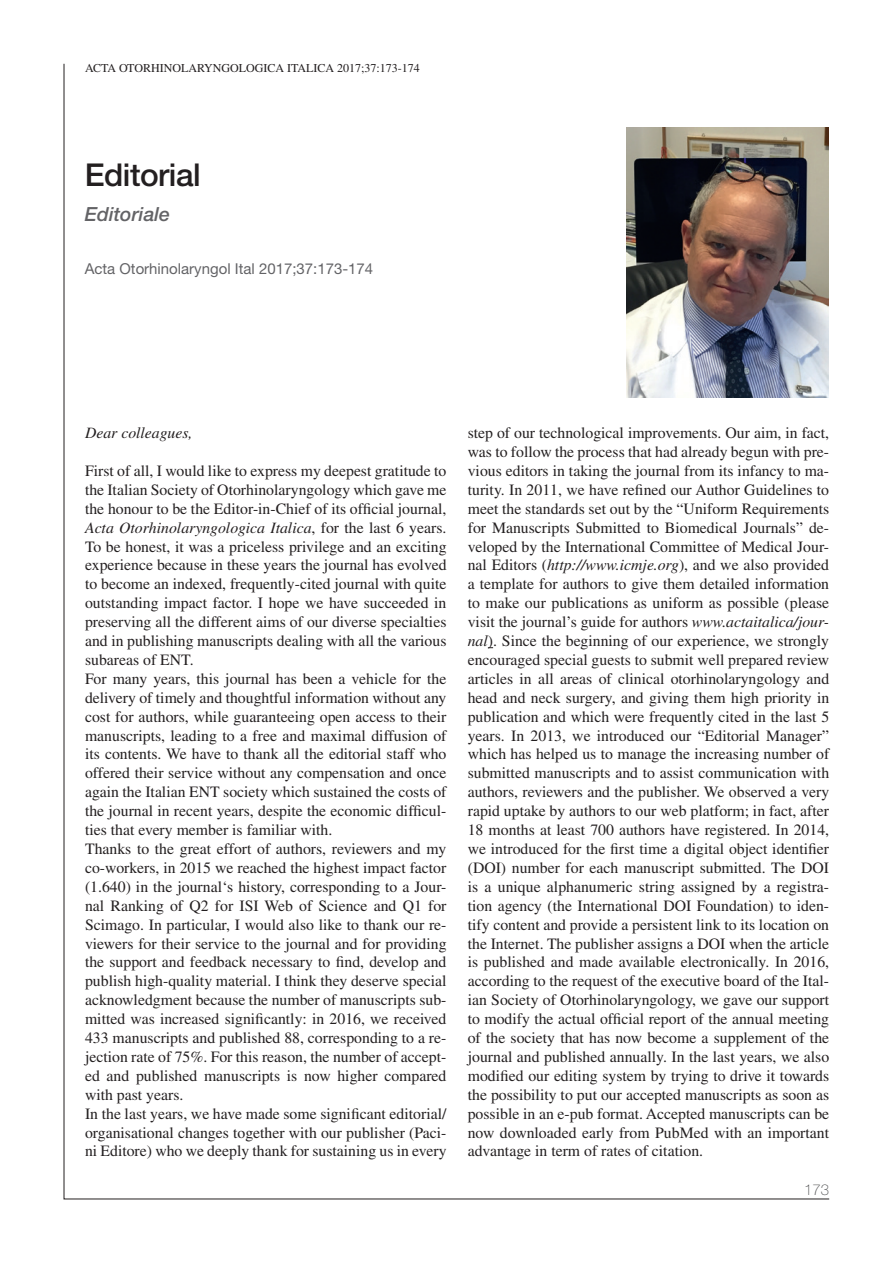
<style>
.page{position:relative;width:893px;height:1263px;background:#fff}
.page>*{position:absolute;margin:0;border:0;box-sizing:border-box;transform-origin:0 0}
.t1{font:500 31.5px "Helvetica Neue LT Std";letter-spacing:-.015em;color:#231f20}
.t2{font:italic 500 19.5px "Helvetica Neue LT Std";color:#636366}
.t3{font:15.75px/18.9px "Times LT Std";color:#231f20}
.t4{font:italic 15.75px "Times LT Std";color:#231f20}
.t5{font:15px "Helvetica Neue LT Std";color:#636366}
.t6{font:100 15px "Helvetica Neue LT Std";color:#4b4c4d}
.t7{font:12px "Times LT Std";color:#231f20}
.s1{font-style:italic}
</style>
<div class="page">
<img style="left:626px;top:128px;width:203px;height:270px">
<p class="t7" style="left:85px;top:61px;width:336px">ACTA OTORHINOLARYNGOLOGICA ITALICA 2017;37:173-174</p>
<h1 class="t1" style="left:85px;top:156px;width:117px">Editorial</h1>
<p class="t2" style="left:85px;top:202px;width:87px">Editoriale</p>
<p class="t5" style="left:85px;top:260px;width:290px">Acta Otorhinolaryngol Ital 2017;37:173-174</p>
<p class="t4" style="left:85px;top:424px;width:109px">Dear colleagues,</p>
<p class="t3" style="left:85px;top:461px;width:363px">First of all, I would like to express my deepest gratitude to the Italian Society of Otorhinolaryngology which gave me the honour to be the Editor-in-Chief of its official journal, <span class="s1">Acta Otorhinolaryngologica Italica</span>, for the last 6 years.<br>To be honest, it was a priceless privilege and an exciting experience because in these years the journal has evolved to become an indexed, frequently-cited journal with quite outstanding impact factor. I hope we have succeeded in preserving all the different aims of our diverse specialties and in publishing manuscripts dealing with all the various subareas of ENT.<br>For many years, this journal has been a vehicle for the delivery of timely and thoughtful information without any cost for authors, while guaranteeing open access to their manuscripts, leading to a free and maximal diffusion of its contents. We have to thank all the editorial staff who offered their service without any compensation and once again the Italian ENT society which sustained the costs of the journal in recent years, despite the economic difficul&shy;ties that every member is familiar with.<br>Thanks to the great effort of authors, reviewers and my co-workers, in 2015 we reached the highest impact factor (1.640) in the journal‘s history, corresponding to a Jour&shy;nal Ranking of Q2 for ISI Web of Science and Q1 for Scimago. In particular, I would also like to thank our re&shy;viewers for their service to the journal and for providing the support and feedback necessary to find, develop and publish high-quality material. I think they deserve special acknowledgment because the number of manuscripts sub&shy;mitted was increased significantly: in 2016, we received 433 manuscripts and published 88, corresponding to a re&shy;jection rate of 75%. For this reason, the number of accept&shy;ed and published manuscripts is now higher compared with past years.<br>In the last years, we have made some significant editorial/ organisational changes together with our publisher (Paci&shy;ni Editore) who we deeply thank for sustaining us in every</p>
<p class="t3" style="left:468px;top:423px;width:363px;text-align:justify">step of our technological improvements. Our aim, in fact, was to follow the process that had already begun with pre&shy;vious editors in taking the journal from its infancy to ma&shy;turity. In 2011, we have refined our Author Guidelines to meet the standards set out by the “Uniform Requirements for Manuscripts Submitted to Biomedical Journals” de&shy;veloped by the International Committee of Medical Jour&shy;nal Editors (<span class="s1">http://www.icmje.org</span>), and we also provided a template for authors to give them detailed information to make our publications as uniform as possible (please visit the journal’s guide for authors <span class="s1">www.actaitalica/jour&shy;nal</span>). Since the beginning of our experience, we strongly encouraged special guests to submit well prepared review articles in all areas of clinical otorhinolaryngology and head and neck surgery, and giving them high priority in publication and which were frequently cited in the last 5 years. In 2013, we introduced our “Editorial Manager” which has helped us to manage the increasing number of submitted manuscripts and to assist communication with authors, reviewers and the publisher. We observed a very rapid uptake by authors to our web platform; in fact, after 18 months at least 700 authors have registered. In 2014, we introduced for the first time a digital object identifier (DOI) number for each manuscript submitted. The DOI is a unique alphanumeric string assigned by a registra&shy;tion agency (the International DOI Foundation) to iden&shy;tify content and provide a persistent link to its location on the Internet. The publisher assigns a DOI when the article is published and made available electronically. In 2016, according to the request of the executive board of the Ital&shy;ian Society of Otorhinolaryngology, we gave our support to modify the actual official report of the annual meeting of the society that has now become a supplement of the journal and published annually. In the last years, we also modified our editing system by trying to drive it towards the possibility to put our accepted manuscripts as soon as possible in an e-pub format. Accepted manuscripts can be now downloaded early from PubMed with an important advantage in term of rates of citation.</p>
<p class="t6" style="left:804px;top:1180px;width:27px">173</p>
</div>
